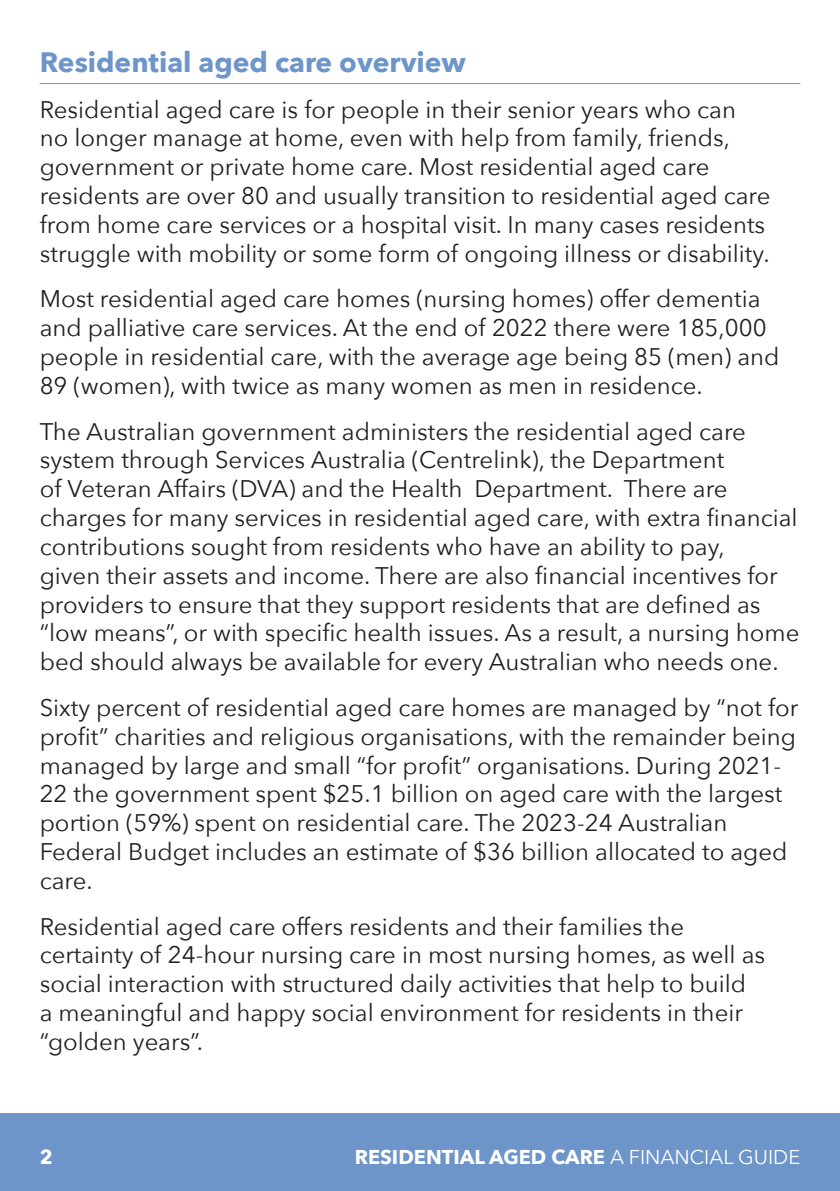
<style>
.page{position:relative;width:840px;height:1191px;background:#fff}
.page>*{position:absolute;margin:0;border:0;box-sizing:border-box;transform-origin:0 0}
.SUBHEAD{font:700 28px "Avenir Next";color:#6d95c9}
.Body{font:24px/28.8px "Avenir Next";color:#231f20}
.t1{font:700 20px "Avenir Next";color:#fff}
.s1{font-weight:400}
</style>
<div class="page">
<div style="left:0;top:1113px;width:839px;height:78px;background:#6d95c9"></div>
<hr style="left:40px;top:83px;width:759px;height:1px;background:#6d95c9">
<p class="SUBHEAD" style="left:40px;top:38px;width:427px">Residential aged care overview</p>
<p class="Body" style="left:40px;top:94px;width:731px">Residential aged care is for people in their senior years who can no longer manage at home, even with help from family, friends, government or private home care. Most residential aged care residents are over 80 and usually transition to residential aged care from home care services or a hospital visit. In many cases residents struggle with mobility or some form of ongoing illness or disability.</p>
<p class="Body" style="left:40px;top:284px;width:741px">Most residential aged care homes (nursing homes) offer dementia and palliative care services. At the end of 2022 there were 185,000 people in residential care, with the average age being 85 (men) and 89 (women), with twice as many women as men in residence.</p>
<p class="Body" style="left:40px;top:416px;width:760px">The Australian government administers the residential aged care system through Services Australia (Centrelink), the Department<br>of Veteran Affairs (DVA) and the Health Department. There are charges for many services in residential aged care, with extra financial contributions sought from residents who have an ability to pay,<br>given their assets and income. There are also financial incentives for providers to ensure that they support residents that are defined as “low means”, or with specific health issues. As a result, a nursing home bed should always be available for every Australian who needs one.</p>
<p class="Body" style="left:40px;top:692px;width:759px">Sixty percent of residential aged care homes are managed by “not for profit” charities and religious organisations, with the remainder being managed by large and small “for profit” organisations. During 2021- 22 the government spent $25.1 billion on aged care with the largest portion (59%) spent on residential care. The 2023-24 Australian Federal Budget includes an estimate of $36 billion allocated to aged care.</p>
<p class="Body" style="left:40px;top:911px;width:726px">Residential aged care offers residents and their families the certainty of 24-hour nursing care in most nursing homes, as well as social interaction with structured daily activities that help to build<br>a meaningful and happy social environment for residents in their “golden years”.</p>
<p class="t1" style="left:40px;top:1139px;width:14px">2</p>
<p class="t1" style="left:354px;top:1139px;width:447px">RESIDENTIAL AGED CARE <span class="s1">A FINANCIAL GUIDE</span></p>
</div>
